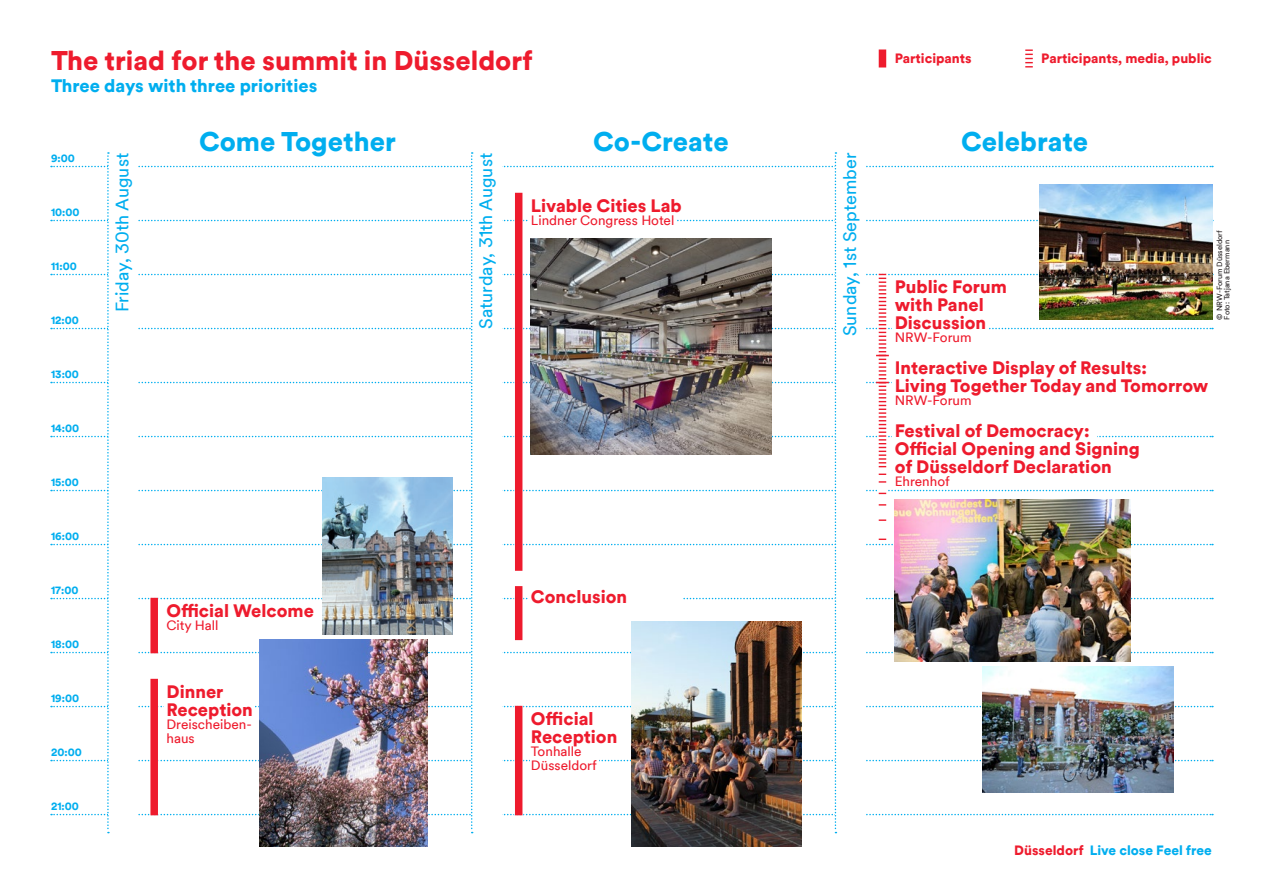
<style>
.page{position:relative;width:1263px;height:893px;background:#fff}
.page>*{position:absolute;margin:0;border:0;box-sizing:border-box;transform-origin:0 0}
.t1{font:900 27px "Duesseldorf Circular TT";color:#ee1b2d}
.t2{font:900 27px "Duesseldorf Circular TT";color:#00aeef}
.t3{font:900 18px/18px "Duesseldorf Circular TT";color:#ee1b2d}
.t4{font:18px "Duesseldorf Circular TT";color:#00aeef}
.t5{font:900 18px "Duesseldorf Circular TT";color:#00aeef}
.t6{font:13.5px/13.5px "Duesseldorf Circular TT";color:#ee1b2d}
.t7{font:900 13.5px "Duesseldorf Circular TT";color:#ee1b2d}
.t8{font:900 13.5px "Duesseldorf Circular TT";color:#00aeef}
.t9{font:900 10.5px "Duesseldorf Circular TT";color:#00aeef}
.t10{font:7.5px "Duesseldorf Circular TT";color:#231f20}
.s1{color:#ee1b2d}
</style>
<div class="page">
<img style="left:259px;top:833px;width:169px;height:13px">
<img style="left:631px;top:833px;width:170px;height:13px">
<div style="left:878px;top:50px;width:9px;height:18px;background:#fbc9cd"></div>
<div style="left:879px;top:50px;width:7px;height:18px;background:#ee1b2d"></div>
<svg style="left:1025px;top:50px;width:8px;height:18px"></svg>
<img style="left:51px;top:152px;width:1162px;height:681px">
<p class="t1" style="left:51px;top:41px;width:483px">The triad for the summit in Düsseldorf</p>
<p class="t5" style="left:51px;top:73px;width:268px">Three days with three priorities</p>
<p class="t7" style="left:895px;top:49px;width:78px">Participants</p>
<p class="t7" style="left:1041px;top:49px;width:172px">Participants, media, public</p>
<p class="t9" style="left:51px;top:151px;width:25px">9:00</p>
<p class="t9" style="left:51px;top:205px;width:30px">10:00</p>
<p class="t9" style="left:51px;top:259px;width:27px">11:00</p>
<p class="t9" style="left:51px;top:313px;width:29px">12:00</p>
<p class="t9" style="left:51px;top:367px;width:30px">13:00</p>
<p class="t9" style="left:51px;top:421px;width:30px">14:00</p>
<p class="t9" style="left:51px;top:475px;width:29px">15:00</p>
<p class="t9" style="left:51px;top:529px;width:30px">16:00</p>
<p class="t9" style="left:51px;top:583px;width:29px">17:00</p>
<p class="t9" style="left:51px;top:637px;width:30px">18:00</p>
<p class="t9" style="left:51px;top:691px;width:30px">19:00</p>
<p class="t9" style="left:51px;top:745px;width:32px">20:00</p>
<p class="t9" style="left:51px;top:799px;width:29px">21:00</p>
<p class="t2" style="left:199px;top:122px;width:198px">Come Together</p>
<p class="t2" style="left:593px;top:122px;width:137px">Co-Create</p>
<p class="t2" style="left:961px;top:122px;width:129px">Celebrate</p>
<p class="t4" style="left:110px;top:312px;width:161px;rotate:-90deg">Friday, 30th August</p>
<p class="t4" style="left:474px;top:329px;width:177px;rotate:-90deg">Saturday, 31th August</p>
<p class="t4" style="left:838px;top:336px;width:185px;rotate:-90deg">Sunday, 1st September</p>
<p class="t3" style="left:531px;top:196px;width:152px">Livable Cities Lab</p>
<p class="t6" style="left:531px;top:213px;width:145px">Lindner Congress Hotel</p>
<p class="t3" style="left:895px;top:277px;width:114px">Public Forum with Panel<br>Discussion</p>
<p class="t6" style="left:895px;top:330px;width:78px">NRW-Forum</p>
<p class="t3" style="left:895px;top:358px;width:315px">Interactive Display of Results:<br>Living Together Today and Tomorrow</p>
<p class="t6" style="left:895px;top:393px;width:78px">NRW-Forum</p>
<p class="t3" style="left:895px;top:421px;width:247px">Festival of Democracy:<br>Official Opening and Signing of Düsseldorf Declaration</p>
<p class="t6" style="left:895px;top:474px;width:57px">Ehrenhof</p>
<p class="t10" style="left:1214px;top:320px;width:91px;rotate:-90deg">© NRW-Forum Düsseldorf</p>
<p class="t10" style="left:1222px;top:320px;width:81px;rotate:-90deg">Foto: Tatjana Ebermann</p>
<p class="t3" style="left:166px;top:601px;width:149px">Official Welcome</p>
<p class="t6" style="left:166px;top:618px;width:54px">City Hall</p>
<p class="t3" style="left:166px;top:682px;width:88px">Dinner<br>Reception</p>
<p class="t6" style="left:166px;top:717px;width:85px">Dreischeiben&shy;haus</p>
<p class="t3" style="left:531px;top:587px;width:98px">Conclusion</p>
<p class="t3" style="left:531px;top:709px;width:88px">Official<br>Reception</p>
<p class="t6" style="left:531px;top:744px;width:67px">Tonhalle<br>Düsseldorf</p>
<p class="t8" style="left:1014px;top:841px;width:199px"><span class="s1">Düsseldorf</span> Live close Feel free</p>
</div>
